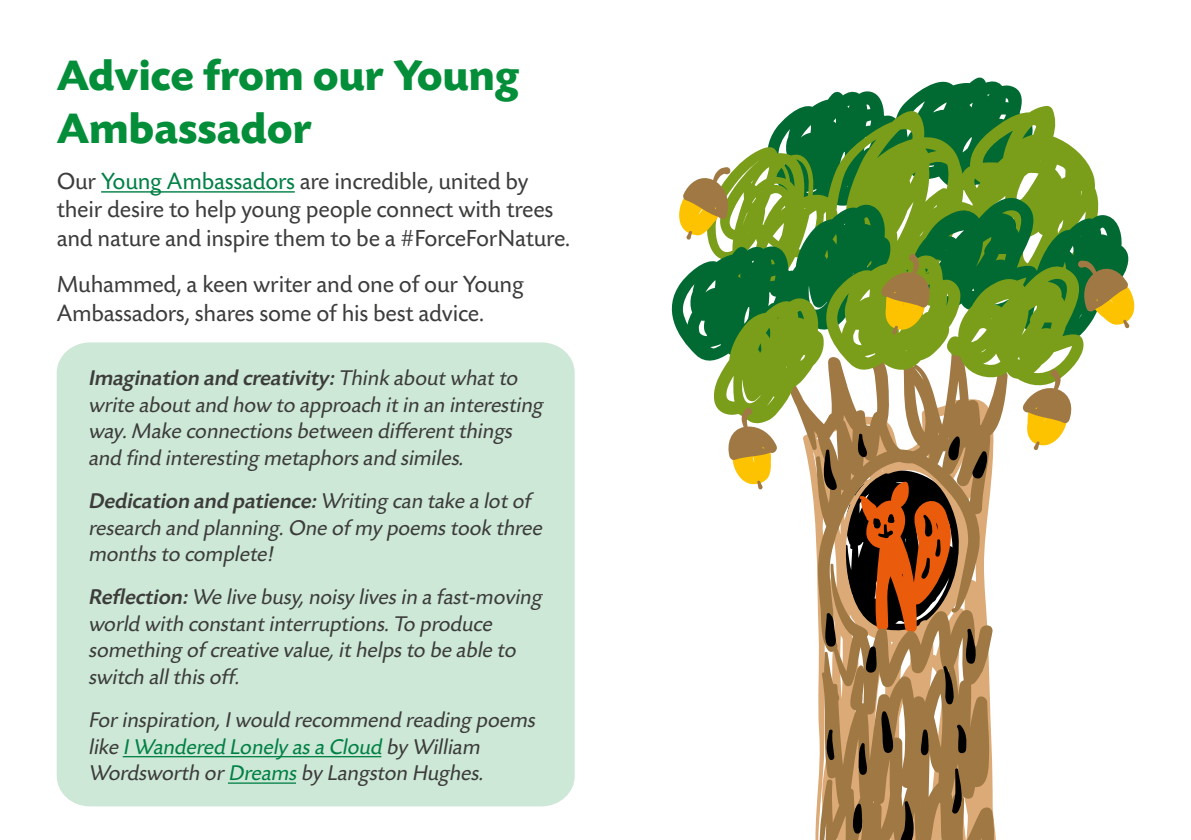
<style>
.page{position:relative;width:1191px;height:840px;background:#fff}
.page>*{position:absolute;margin:0;border:0;box-sizing:border-box;transform-origin:0 0}
.t1{font:700 44px/52.8px "Today SB";color:#048e39}
.t2{font:24px/28.8px "Today SB";letter-spacing:-.01em;color:#3c3c3b}
.t3{font:italic 22px/26.4px "Today SB";letter-spacing:-.01em;color:#3c3c3b}
.s1{color:#008045}
.s2{font-weight:500}
</style>
<div class="page">
<div style="left:57px;top:342px;width:517px;height:464px;background:#cde8d7;border-radius:32px"></div>
<hr style="left:101px;top:191px;width:194px;height:1px;background:#008045">
<svg style="left:815px;top:77px;width:207px;height:28px"></svg>
<svg style="left:736px;top:105px;width:354px;height:62px"></svg>
<svg style="left:811px;top:484px;width:185px;height:355px"></svg>
<svg style="left:819px;top:484px;width:169px;height:355px;background:#9c6f42"></svg>
<svg style="left:672px;top:202px;width:463px;height:282px"></svg>
<svg style="left:682px;top:167px;width:447px;height:293px"></svg>
<svg style="left:757px;top:479px;width:5px;height:10px"></svg>
<hr style="left:123px;top:755px;width:258px;height:1px;background:#008045">
<hr style="left:228px;top:782px;width:68px;height:1px;background:#008045">
<h1 class="t1" style="left:57px;top:50px;width:464px">Advice from our Young<br>Ambassador</h1>
<p class="t2" style="left:57px;top:167px;width:515px">Our <span class="s1">Young Ambassadors</span> are incredible, united by their desire to help young people connect with trees and nature and inspire them to be a #ForceForNature.</p>
<p class="t2" style="left:57px;top:270px;width:469px">Muhammed, a keen writer and one of our Young<br>Ambassadors, shares some of his best advice.</p>
<p class="t3" style="left:88px;top:365px;width:461px"><span class="s2">Imagination and creativity:</span>Think aboutwhatto write aboutand how to approach itin an interesting way.Make connectionsbetween differentthings and find interesting metaphorsand similes.</p>
<p class="t3" style="left:88px;top:488px;width:460px"><span class="s2">Dedication and patience:</span>Writing can take a lotof research and planning.One of my poemstook three monthsto complete!</p>
<p class="t3" style="left:88px;top:584px;width:459px"><span class="s2">Reflection:</span>We live busy,noisy livesin a fast-moving world with constantinterruptions.To produce something of creative value,ithelpsto be able to switch allthisoff.</p>
<p class="t3" style="left:88px;top:707px;width:453px">Forinspiration,Iwould recommend reading poems like <span class="s1">IWandered Lonely asa Cloud</span> by William<br>Wordsworth or<span class="s1">Dreams</span>by Langston Hughes.</p>
</div>
